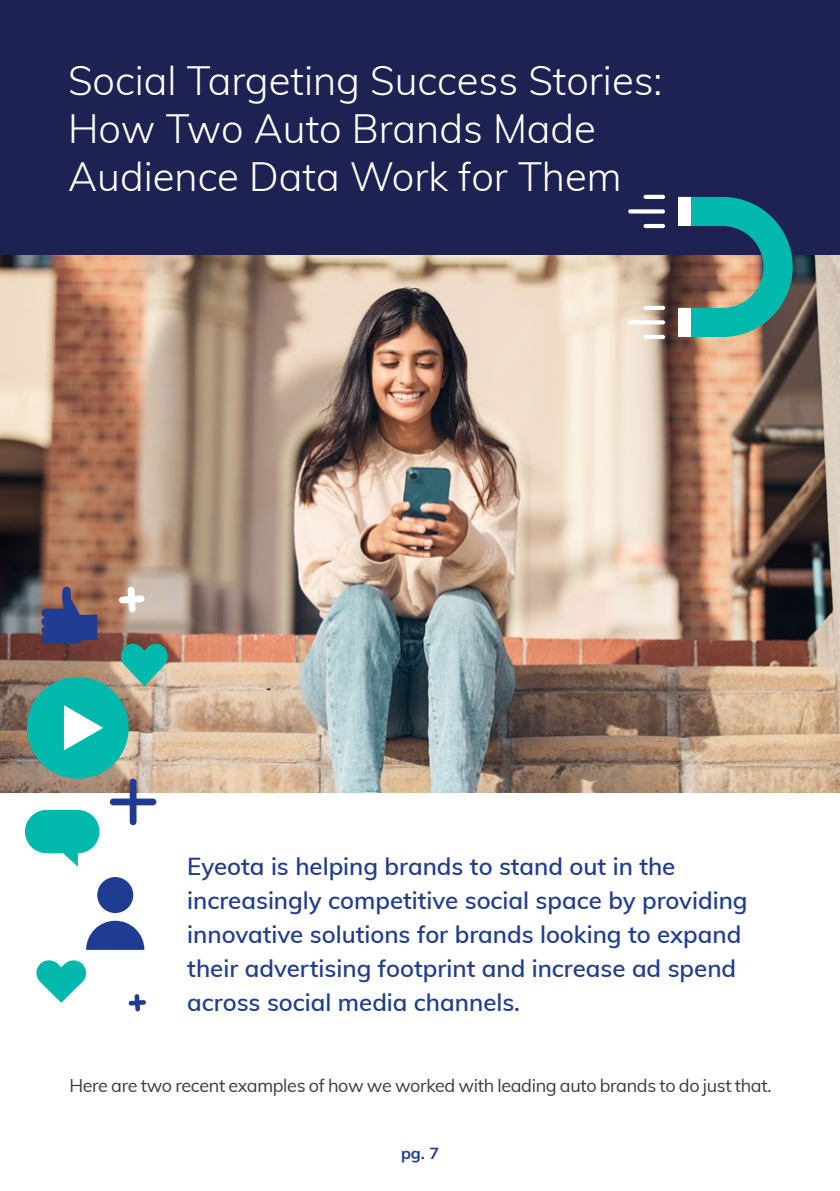
<style>
.page{position:relative;width:840px;height:1191px;background:#fff}
.page>*{position:absolute;margin:0;border:0;box-sizing:border-box;transform-origin:0 0}
.t1{font:300 40px/48px "Muli";color:#fff}
.t2{font:600 24px/34px "Muli";color:#1f3c92}
.t3{font:18px "Muli";letter-spacing:-.02em;color:#373d42}
.t4{font:700 16px "Muli";color:#1f3c92}
</style>
<div class="page">
<div style="left:0;top:0;width:839px;height:256px;background:#1d2252"></div>
<img style="left:0;top:256px;width:839px;height:536px">
<hr style="left:643px;top:335px;width:21px;height:4px;background:#fff;border-radius:2px">
<hr style="left:643px;top:306px;width:21px;height:4px;background:#fff;border-radius:2px">
<svg style="left:627px;top:320px;width:37px;height:4px"></svg>
<hr style="left:643px;top:224px;width:21px;height:4px;background:#fff;border-radius:2px">
<hr style="left:643px;top:195px;width:21px;height:4px;background:#fff;border-radius:2px">
<svg style="left:627px;top:209px;width:37px;height:4px"></svg>
<div style="left:677px;top:308px;width:13px;height:29px;background:#fff"></div>
<div style="left:677px;top:197px;width:13px;height:29px;background:#fff"></div>
<svg style="left:690px;top:197px;width:102px;height:140px"></svg>
<svg style="left:42px;top:587px;width:55px;height:57px;background:#504d78"></svg>
<div style="left:27px;top:677px;width:102px;height:101px;background:#00b9ad;border-radius:50%"></div>
<svg style="left:64px;top:705px;width:39px;height:45px"></svg>
<svg style="left:120px;top:642px;width:49px;height:44px;background:#4dae9f"></svg>
<svg style="left:25px;top:810px;width:74px;height:56px"></svg>
<div style="left:97px;top:877px;width:36px;height:36px;background:#1f3c92;border-radius:50%"></div>
<svg style="left:86px;top:920px;width:58px;height:30px"></svg>
<div style="left:130px;top:778px;width:6px;height:47px;background:#1f3c92;border-radius:3px"></div>
<div style="left:110px;top:798px;width:46px;height:7px;background:#1f3c92;border-radius:3px"></div>
<svg style="left:119px;top:586px;width:25px;height:26px"></svg>
<svg style="left:36px;top:960px;width:51px;height:42px"></svg>
<svg style="left:128px;top:994px;width:18px;height:17px"></svg>
<h1 class="t1" style="left:68px;top:55px;width:595px">Social Targeting Success Stories:<br>How Two Auto Brands Made<br>Audience Data Work for Them</h1>
<p class="t2" style="left:187px;top:848px;width:561px">Eyeota is helping brands to stand out in the increasingly competitive social space by providing innovative solutions for brands looking to expand their advertising footprint and increase ad spend across social media channels.</p>
<p class="t3" style="left:69px;top:1072px;width:703px">Here are two recent examples of how we worked with leading auto brands to do just that.</p>
<p class="t4" style="left:401px;top:1141px;width:39px">pg. 7</p>
</div>
